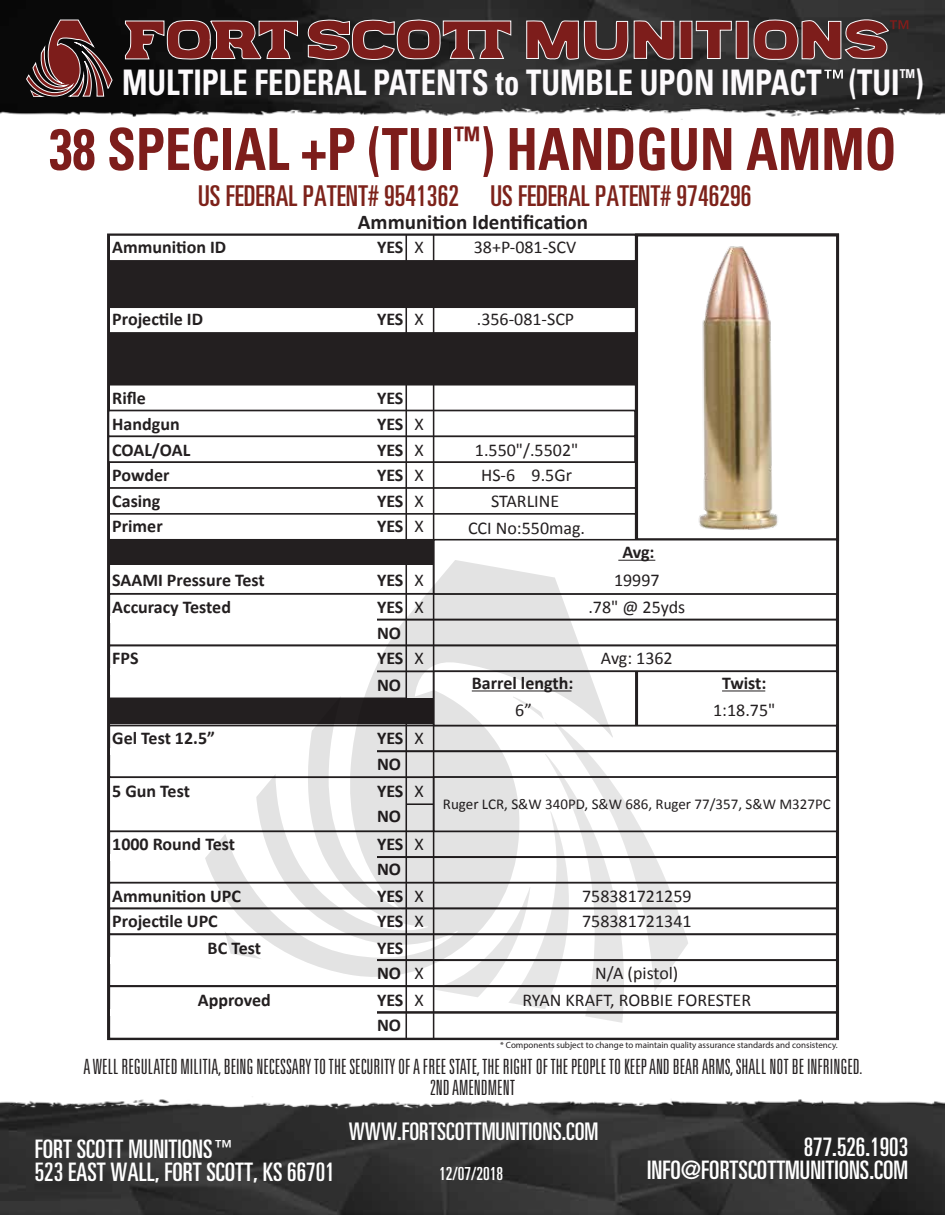
<style>
.page{position:relative;width:945px;height:1215px;background:#fff}
.page>*{position:absolute;margin:0;border:0;box-sizing:border-box;transform-origin:0 0}
.t1{font:700 condensed 58.05px "Univers";color:#7d1d1b;scale:.9 1}
.t2{font:700 condensed 35.25px "Univers";color:#fcfafc;scale:.87 1}
.t3{font:ultra-condensed 28.65px "Univers";color:#7d221a}
.t4{font:ultra-condensed 25.5px/22.5px "Univers";color:#fff;text-align:right}
.t5{font:ultra-condensed 24.3px "Univers";color:#fff}
.t6{font:300 ultra-condensed 21px/20.7px "Univers";color:#231f20;text-align:center}
.t7{font:700 21px "Calibri";color:#231f20}
.t8{font:700 18px/25.7px "Calibri";color:#231f20}
.t9{font:18px/25.5px "Calibri";color:#231f20}
.t10{font:ultra-condensed 18px "Univers";color:#fff}
.t11{font:15px "Calibri";color:#231f20}
.t12{font:9px "Myriad Pro";color:#231f20}
</style>
<div class="page">
<img style="left:0;top:0;width:945px;height:1215px">
<svg style="left:205px;top:560px;width:408px;height:429px"></svg>
<svg style="left:432px;top:696px;width:256px;height:327px"></svg>
<svg style="left:307px;top:19px;width:205px;height:91px;background:#483131"></svg>
<svg style="left:124px;top:19px;width:175px;height:41px;background:#633131"></svg>
<svg style="left:526px;top:20px;width:149px;height:42px;background:#6f3a39"></svg>
<svg style="left:695px;top:20px;width:37px;height:40px"></svg>
<div style="left:680px;top:21px;width:12px;height:38px;background:#7d1d1b"></div>
<div style="left:736px;top:21px;width:13px;height:38px;background:#7d1d1b;border:1px solid #fcfafc"></div>
<svg style="left:752px;top:18px;width:156px;height:43px;background:#683a39"></svg>
<svg style="left:26px;top:19px;width:87px;height:78px;background:#4f2f2f"></svg>
<svg style="left:824px;top:70px;width:19px;height:9px"></svg>
<h2 class="t2" style="left:122px;top:61px;width:923px">MULTIPLE FEDERAL PATENTS to TUMBLE UPON IMPACT (TUI<sup>™</sup>)</h2>
<h1 class="t1" style="left:49px;top:114px;width:943px">38 SPECIAL +P (TUI<sup>™</sup>) HANDGUN AMMO</h1>
<h3 class="t3" style="left:198px;top:180px;width:555px">US FEDERAL PATENT# 9541362 US FEDERAL PATENT# 9746296</h3>
<p class="t8" style="left:112px;top:235px;width:116px">Ammunition ID</p>
<p class="t7" style="left:358px;top:209px;width:232px">Ammunition Identification</p>
<p class="t9" style="left:474px;top:235px;width:104px">38+P-081-SCV</p>
<p class="t8" style="left:377px;top:235px;width:28px">YES</p>
<p class="t9" style="left:415px;top:235px;width:11px">X</p>
<p class="t8" style="left:112px;top:307px;width:92px">Projectile ID</p>
<p class="t8" style="left:377px;top:307px;width:28px">YES</p>
<p class="t9" style="left:415px;top:307px;width:11px">X</p>
<p class="t9" style="left:477px;top:307px;width:99px">.356-081-SCP</p>
<p class="t8" style="left:112px;top:385px;width:80px">Rifle<br>Handgun<br>COAL/OAL<br>Powder<br>Casing<br>Primer</p>
<p class="t8" style="left:377px;top:385px;width:28px;text-align:justify">YES YES YES YES YES YES</p>
<p class="t9" style="left:415px;top:412px;width:11px;text-align:justify">X X X X X</p>
<p class="t9" style="left:468px;top:437px;width:119px;line-height:26px;text-align:center">1.550"/.5502"<br>HS-6 9.5Gr<br>STARLINE<br>CCI No:550mag.</p>
<p class="t8" style="left:622px;top:539px;width:34px">Avg:</p>
<p class="t8" style="left:112px;top:566px;width:154px;line-height:26.8px">SAAMI Pressure Test<br>Accuracy Tested</p>
<p class="t8" style="left:112px;top:646px;width:28px">FPS</p>
<p class="t8" style="left:377px;top:567px;width:28px">YES</p>
<p class="t8" style="left:377px;top:594px;width:28px">YES<br>NO<br>YES</p>
<p class="t9" style="left:415px;top:566px;width:11px;line-height:26.8px">X<br>X</p>
<p class="t9" style="left:415px;top:646px;width:11px">X</p>
<p class="t9" style="left:588px;top:566px;width:98px;line-height:26.8px;text-align:center">19997<br>.78" @ 25yds</p>
<p class="t9" style="left:601px;top:646px;width:73px">Avg: 1362</p>
<p class="t8" style="left:377px;top:672px;width:26px">NO</p>
<p class="t8" style="left:472px;top:670px;width:103px">Barrel length:</p>
<p class="t8" style="left:722px;top:670px;width:46px">Twist:</p>
<p class="t9" style="left:515px;top:698px;width:18px">6”</p>
<p class="t9" style="left:713px;top:698px;width:64px">1:18.75"</p>
<p class="t8" style="left:112px;top:726px;width:104px">Gel Test 12.5”</p>
<p class="t8" style="left:377px;top:726px;width:28px">YES<br>NO</p>
<p class="t9" style="left:415px;top:726px;width:11px">X</p>
<p class="t8" style="left:112px;top:778px;width:79px">5 Gun Test</p>
<p class="t8" style="left:377px;top:778px;width:28px">YES<br>NO</p>
<p class="t9" style="left:415px;top:778px;width:11px">X</p>
<p class="t11" style="left:443px;top:794px;width:389px">Ruger LCR, S&amp;W 340PD, S&amp;W 686, Ruger 77/357, S&amp;W M327PC</p>
<p class="t8" style="left:112px;top:831px;width:124px">1000 Round Test</p>
<p class="t8" style="left:112px;top:883px;width:130px">Ammunition UPC</p>
<p class="t8" style="left:112px;top:909px;width:107px">Projectile UPC</p>
<p class="t8" style="left:208px;top:935px;width:55px">BC Test</p>
<p class="t8" style="left:198px;top:987px;width:75px">Approved</p>
<p class="t8" style="left:377px;top:831px;width:28px">YES<br>NO<br>YES<br>YES</p>
<p class="t8" style="left:377px;top:935px;width:28px">YES<br>NO<br>YES<br>NO</p>
<p class="t9" style="left:415px;top:831px;width:11px">X</p>
<p class="t9" style="left:415px;top:883px;width:11px">X<br>X</p>
<p class="t9" style="left:415px;top:960px;width:11px;line-height:26.2px">X<br>X</p>
<p class="t9" style="left:582px;top:883px;width:111px">758381721259<br>758381721341</p>
<p class="t9" style="left:595px;top:961px;width:85px">N/A (pistol)</p>
<p class="t9" style="left:522px;top:987px;width:230px">RYAN KRAFT, ROBBIE FORESTER</p>
<p class="t12" style="left:500px;top:1040px;width:339px">* Components subject to change to maintain quality assurance standards and consistency.</p>
<p class="t6" style="left:84px;top:1056px;width:780px">A WELL REGULATED MILITIA, BEING NECESSARYTOTHE SECURITY OFA FREE STATE,THE RIGHT OFTHE PEOPLETO KEEPAND BEARARMS, SHALL NOT BE INFRINGED.<br>2NDAMENDMENT</p>
<h3 class="t4" style="left:35px;top:1138px;width:199px">FORT SCOTT MUNITIONS<sup>™</sup></h3>
<h3 class="t4" style="left:35px;top:1160px;width:301px">523 EAST WALL, FORT SCOTT, KS 66701</h3>
<h3 class="t5" style="left:349px;top:1118px;width:251px">WWW.FORTSCOTTMUNITIONS.COM</h3>
<p class="t10" style="left:439px;top:1163px;width:66px">12/07/2018</p>
<h3 class="t4" style="left:647px;top:1136px;width:262px">877.526.1903<br>INFO@FORTSCOTTMUNITIONS.COM</h3>
</div>
